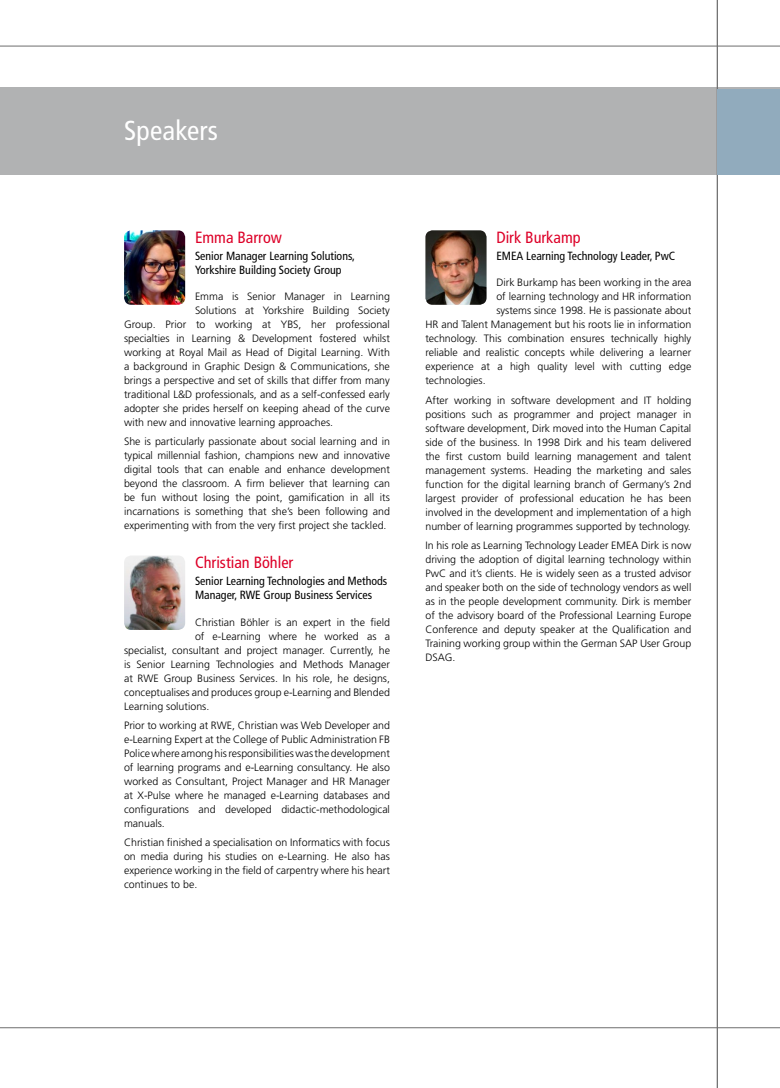
<style>
.page{position:relative;width:780px;height:1088px;background:#fff}
.page>*{position:absolute;margin:0;border:0;box-sizing:border-box;transform-origin:0 0}
.t1{font:condensed 27.5px "Frutiger";letter-spacing:.01em;color:#fff}
.t2{font:condensed 16.25px "Frutiger";color:#dd0028}
.t3{font:condensed 11.88px/13.8px "Frutiger";color:#000}
.t4{font:300 10.62px/14px "Frutiger";color:#000;text-align:justify}
</style>
<div class="page">
<div style="left:0;top:87px;width:780px;height:88px;background:#b1b2b3"></div>
<hr style="left:716px;top:0;width:2px;height:1088px;background:#6e6e6e">
<div style="left:718px;top:90px;width:62px;height:85px;background:#91abbd"></div>
<img style="left:124px;top:230px;width:61px;height:75px">
<img style="left:124px;top:555px;width:61px;height:75px">
<img style="left:425px;top:230px;width:61px;height:75px">
<h1 class="t1" style="left:124px;top:114px;width:96px">Speakers</h1>
<h2 class="t2" style="left:195px;top:227px;width:88px">Emma Barrow</h2>
<p class="t3" style="left:195px;top:249px;width:161px">Senior Manager Learning Solutions,<br>Yorkshire Building Society Group</p>
<p class="t4" style="left:195px;top:289px;width:196px">Emma is Senior Manager in Learning</p>
<p class="t4" style="left:195px;top:303px;width:196px">Solutions at Yorkshire Building Society</p>
<p class="t4" style="left:124px;top:317px;width:267px">Group. Prior to working at YBS, her professional</p>
<p class="t4" style="left:124px;top:331px;width:267px">specialties in Learning &amp; Development fostered whilst</p>
<p class="t4" style="left:124px;top:345px;width:267px">working at Royal Mail as Head of Digital Learning. With</p>
<p class="t4" style="left:124px;top:359px;width:267px">a background in Graphic Design &amp; Communications, she</p>
<p class="t4" style="left:124px;top:373px;width:267px">brings a perspective and set of skills that differ from many</p>
<p class="t4" style="left:124px;top:387px;width:267px">traditional L&amp;D professionals, and as a self-confessed early</p>
<p class="t4" style="left:124px;top:401px;width:267px">adopter she prides herself on keeping ahead of the curve</p>
<p class="t4" style="left:124px;top:415px;width:211px">with new and innovative learning approaches.</p>
<p class="t4" style="left:124px;top:435px;width:267px">She is particularly passionate about social learning and in typical millennial fashion, champions new and innovative digital tools that can enable and enhance development beyond the classroom. A firm believer that learning can be fun without losing the point, gamification in all its incarnations is something that she’s been following and experimenting with from the very first project she tackled.</p>
<h2 class="t2" style="left:195px;top:553px;width:100px">Christian Böhler</h2>
<p class="t3" style="left:195px;top:574px;width:194px">Senior Learning Technologies and Methods<br>Manager, RWE Group Business Services</p>
<p class="t4" style="left:195px;top:615px;width:196px">Christian Böhler is an expert in the field</p>
<p class="t4" style="left:195px;top:629px;width:196px">of e-Learning where he worked as a</p>
<p class="t4" style="left:124px;top:643px;width:267px">specialist, consultant and project manager. Currently, he</p>
<p class="t4" style="left:124px;top:657px;width:267px">is Senior Learning Technologies and Methods Manager</p>
<p class="t4" style="left:124px;top:671px;width:267px">at RWE Group Business Services. In his role, he designs,</p>
<p class="t4" style="left:124px;top:685px;width:267px">conceptualises and produces group e-Learning and Blended</p>
<p class="t4" style="left:124px;top:699px;width:87px">Learning solutions.</p>
<p class="t4" style="left:124px;top:718px;width:267px">Prior to working at RWE, Christian was Web Developer and e-Learning Expert at the College of Public Administration FB Police where among his responsibilities was the development of learning programs and e-Learning consultancy. He also worked as Consultant, Project Manager and HR Manager at X-Pulse where he managed e-Learning databases and configurations and developed didactic-methodological manuals.</p>
<p class="t4" style="left:124px;top:835px;width:267px">Christian finished a specialisation on Informatics with focus on media during his studies on e-Learning. He also has experience working in the field of carpentry where his heart continues to be.</p>
<h2 class="t2" style="left:496px;top:227px;width:86px">Dirk Burkamp</h2>
<p class="t3" style="left:496px;top:249px;width:180px">EMEA Learning Technology Leader, PwC</p>
<p class="t4" style="left:496px;top:276px;width:196px">Dirk Burkamp has been working in the area</p>
<p class="t4" style="left:496px;top:290px;width:196px">of learning technology and HR information</p>
<p class="t4" style="left:496px;top:304px;width:196px">systems since 1998. He is passionate about</p>
<p class="t4" style="left:425px;top:318px;width:267px">HR and Talent Management but his roots lie in information</p>
<p class="t4" style="left:425px;top:332px;width:267px">technology. This combination ensures technically highly</p>
<p class="t4" style="left:425px;top:346px;width:267px">reliable and realistic concepts while delivering a learner</p>
<p class="t4" style="left:425px;top:360px;width:267px">experience at a high quality level with cutting edge</p>
<p class="t4" style="left:425px;top:374px;width:62px">technologies.</p>
<p class="t4" style="left:425px;top:393px;width:267px">After working in software development and IT holding positions such as programmer and project manager in software development, Dirk moved into the Human Capital side of the business. In 1998 Dirk and his team delivered the first custom build learning management and talent management systems. Heading the marketing and sales function for the digital learning branch of Germany’s 2nd largest provider of professional education he has been involved in the development and implementation of a high number of learning programmes supported by technology.</p>
<p class="t4" style="left:425px;top:538px;width:267px">In his role as Learning Technology Leader EMEA Dirk is now driving the adoption of digital learning technology within PwC and it’s clients. He is widely seen as a trusted advisor and speaker both on the side of technology vendors as well as in the people development community. Dirk is member of the advisory board of the Professional Learning Europe Conference and deputy speaker at the Qualification and Training working group within the German SAP User Group DSAG.</p>
</div>
